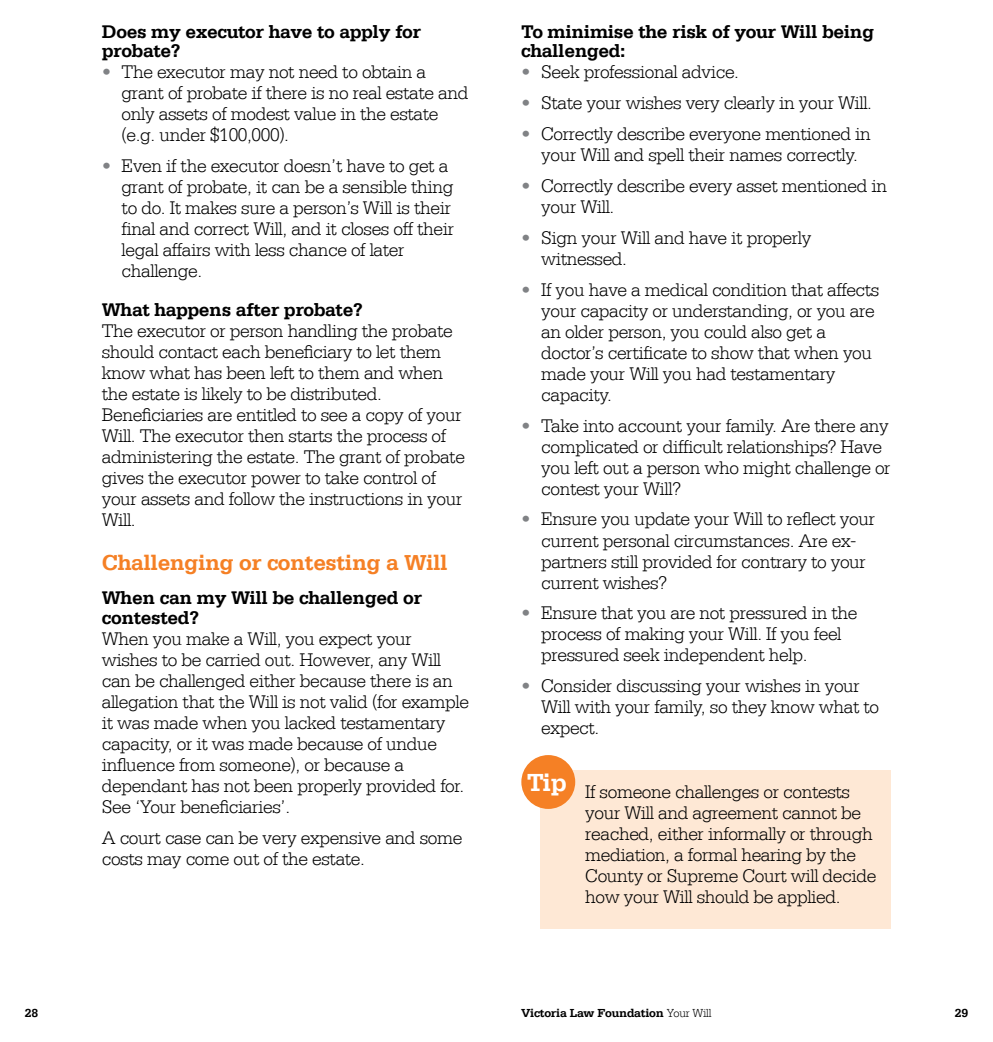
<style>
.page{position:relative;width:993px;height:1042px;background:#fff}
.page>*{position:absolute;margin:0;border:0;box-sizing:border-box;transform-origin:0 0}
.t1{font:700 26.07px "Serifa LT";color:#fff}
.t2{font:700 22.75px "Serifa LT";letter-spacing:-.02em;color:#f58025}
.t3{font:300 19.25px/21px "Serifa LT";letter-spacing:-.02em;color:#000}
.t4{font:700 19.25px/19.2px "Serifa LT";letter-spacing:-.02em;color:#000}
.t5{font:700 12.25px "Serifa LT";letter-spacing:-.02em;color:#000}
.s1{color:#808285}
.s2{font-weight:300}
</style>
<div class="page">
<div style="left:540px;top:770px;width:350px;height:159px;background:#fee8d5"></div>
<div style="left:521px;top:755px;width:54px;height:54px;background:#f58025;border-radius:50%"></div>
<p class="t4" style="left:102px;top:22px;width:320px">Does my executor have to apply for probate?</p>
<p class="t3" style="left:122px;top:61px;width:348px;text-indent:-20px"><span class="s1">•</span> The executor may not need to obtain a grant of probate if there is no real estate and only assets of modest value in the estate (e.g. under $100,000).</p>
<p class="t3" style="left:122px;top:155px;width:334px;text-indent:-20px"><span class="s1">•</span> Even if the executor doesn’t have to get a grant of probate, it can be a sensible thing to do. It makes sure a person’s Will is their final and correct Will, and it closes off their legal affairs with less chance of later challenge.</p>
<p class="t4" style="left:102px;top:300px;width:262px">What happens after probate?</p>
<p class="t3" style="left:102px;top:320px;width:364px">The executor or person handling the probate should contact each beneficiary to let them know what has been left to them and when the estate is likely to be distributed.<br>Beneficiaries are entitled to see a copy of your Will. The executor then starts the process of administering the estate. The grant of probate gives the executor power to take control of your assets and follow the instructions in your Will.</p>
<p class="t2" style="left:102px;top:549px;width:347px">Challenging or contesting a Will</p>
<p class="t4" style="left:102px;top:588px;width:322px">When can my Will be challenged or contested?</p>
<p class="t3" style="left:102px;top:628px;width:368px">When you make a Will, you expect your wishes to be carried out. However, any Will can be challenged either because there is an allegation that the Will is not valid (for example it was made when you lacked testamentary capacity, or it was made because of undue influence from someone), or because a dependant has not been properly provided for.<br>See ‘Your beneficiaries’.</p>
<p class="t3" style="left:102px;top:827px;width:362px">A court case can be very expensive and some costs may come out of the estate.</p>
<p class="t4" style="left:521px;top:22px;width:354px">To minimise the risk of your Will being challenged:</p>
<p class="t3" style="left:521px;top:61px;width:219px"><span class="s1">•</span> Seek professional advice.</p>
<p class="t3" style="left:521px;top:92px;width:352px"><span class="s1">•</span> State your wishes very clearly in your Will.</p>
<p class="t3" style="left:521px;top:123px;width:351px;text-align:center"><span class="s1">•</span> Correctly describe everyone mentioned in your Will and spell their names correctly.</p>
<p class="t3" style="left:541px;top:175px;width:347px;text-indent:-20px"><span class="s1">•</span> Correctly describe every asset mentioned in your Will.</p>
<p class="t3" style="left:541px;top:227px;width:272px;text-indent:-20px"><span class="s1">•</span> Sign your Will and have it properly witnessed.</p>
<p class="t3" style="left:541px;top:279px;width:340px;text-indent:-20px"><span class="s1">•</span> If you have a medical condition that affects your capacity or understanding, or you are an older person, you could also get a doctor’s certificate to show that when you made your Will you had testamentary capacity.</p>
<p class="t3" style="left:541px;top:415px;width:351px;text-indent:-20px"><span class="s1">•</span> Take into account your family. Are there any complicated or difficult relationships? Have you left out a person who might challenge or contest your Will?</p>
<p class="t3" style="left:541px;top:509px;width:335px;text-indent:-20px"><span class="s1">•</span> Ensure you update your Will to reflect your current personal circumstances. Are ex&shy;partners still provided for contrary to your current wishes?</p>
<p class="t3" style="left:541px;top:603px;width:317px;text-indent:-20px"><span class="s1">•</span> Ensure that you are not pressured in the process of making your Will. If you feel pressured seek independent help.</p>
<p class="t3" style="left:541px;top:676px;width:339px;text-indent:-20px"><span class="s1">•</span> Consider discussing your wishes in your<br>Will with your family, so they know what to expect.</p>
<h1 class="t1" style="left:526px;top:767px;width:41px">Tip</h1>
<p class="t3" style="left:585px;top:781px;width:292px">If someone challenges or contests your Will and agreement cannot be reached, either informally or through mediation, a formal hearing by the County or Supreme Court will decide how your Will should be applied.</p>
<p class="t5" style="left:25px;top:1006px;width:15px">28</p>
<p class="t5" style="left:521px;top:1006px;width:191px">Victoria Law Foundation <span class="s2">Your Will</span></p>
<p class="t5" style="left:954px;top:1006px;width:15px">29</p>
</div>
